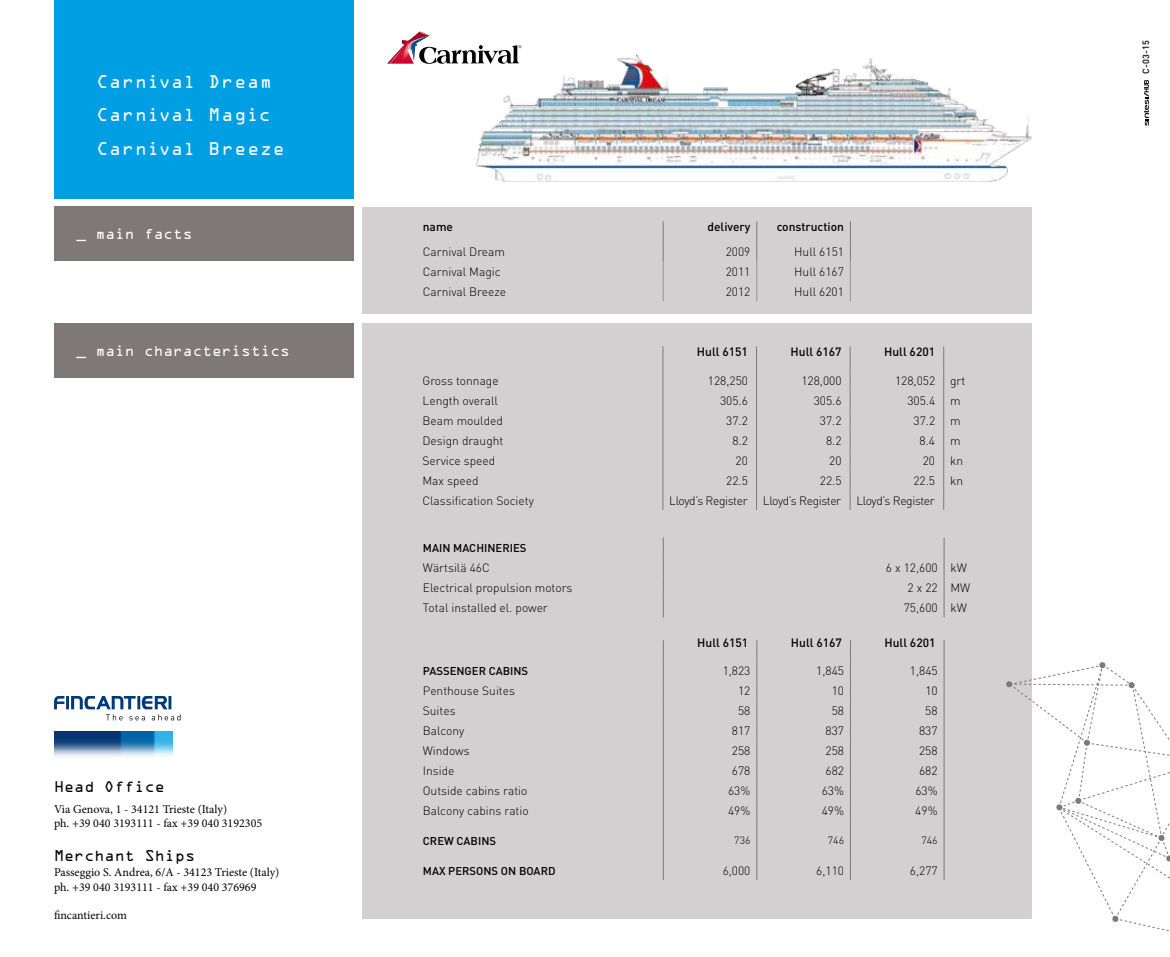
<style>
.page{position:relative;width:1170px;height:957px;background:#fff}
.page>*{position:absolute;margin:0;border:0;box-sizing:border-box;transform-origin:0 0}
.t1{font:16.5px/33.8px "OCRA Std";letter-spacing:.05em;color:#fff}
.t2{font:14.1px "OCRA Std";color:#000}
.t3{font:13.5px "OCRA Std";color:#fff}
.t4{font:300 12px "DIN";color:#000}
.t5{font:12px/14.2px "Minion Pro";color:#000}
.t6{font:500 12px "DIN";color:#000}
.t7{font:300 12px "DIN";letter-spacing:-.03em;color:#000}
.t8{font:500 11.25px "DIN";color:#000}
.t9{font:300 10.5px "DIN";color:#000}
.t10{font:500 9px "DIN";color:#000}
</style>
<div class="page">
<div style="left:362px;top:323px;width:669px;height:595px;background:#d2d0d0"></div>
<div style="left:54px;top:323px;width:300px;height:54px;background:#7e7879"></div>
<div style="left:362px;top:207px;width:669px;height:107px;background:#d2d0d0"></div>
<div style="left:54px;top:207px;width:300px;height:54px;background:#7e7879"></div>
<svg style="left:54px;top:696px;width:126px;height:24px"></svg>
<img style="left:54px;top:731px;width:118px;height:26px">
<svg style="left:1006px;top:662px;width:163px;height:270px"></svg>
<svg style="left:756px;top:221px;width:1px;height:80px"></svg>
<svg style="left:850px;top:221px;width:1px;height:80px"></svg>
<svg style="left:663px;top:221px;width:1px;height:80px"></svg>
<svg style="left:1144px;top:80px;width:4px;height:46px"></svg>
<img style="left:476px;top:54px;width:556px;height:128px">
<svg style="left:662px;top:346px;width:1px;height:164px"></svg>
<svg style="left:756px;top:346px;width:1px;height:164px"></svg>
<svg style="left:849px;top:346px;width:1px;height:164px"></svg>
<svg style="left:943px;top:346px;width:1px;height:164px"></svg>
<svg style="left:663px;top:537px;width:1px;height:80px"></svg>
<svg style="left:943px;top:537px;width:1px;height:80px"></svg>
<hr style="left:663px;top:820px;width:1px;height:40px;background:#7e7879">
<svg style="left:663px;top:860px;width:1px;height:20px"></svg>
<svg style="left:756px;top:640px;width:1px;height:180px"></svg>
<hr style="left:756px;top:820px;width:1px;height:40px;background:#7e7879">
<svg style="left:756px;top:860px;width:1px;height:20px"></svg>
<svg style="left:850px;top:640px;width:1px;height:180px"></svg>
<hr style="left:850px;top:820px;width:1px;height:40px;background:#7e7879">
<svg style="left:850px;top:860px;width:1px;height:20px"></svg>
<hr style="left:943px;top:820px;width:1px;height:40px;background:#7e7879">
<svg style="left:943px;top:860px;width:1px;height:20px"></svg>
<svg style="left:943px;top:640px;width:1px;height:180px"></svg>
<svg style="left:663px;top:640px;width:1px;height:180px"></svg>
<div style="left:54px;top:0;width:300px;height:198px;background:#009fe3"></div>
<svg style="left:387px;top:31px;width:134px;height:33px"></svg>
<h1 class="t1" style="left:97px;top:66px;width:190px">Carnival Dream<br>Carnival Magic<br>Carnival Breeze</h1>
<p class="t3" style="left:77px;top:228px;width:118px">_ main facts</p>
<p class="t3" style="left:77px;top:344px;width:215px">_ main characteristics</p>
<p class="t2" style="left:54px;top:780px;width:112px">Head Office</p>
<p class="t5" style="left:54px;top:801px;width:210px">Via Genova, 1 - 34121 Trieste (Italy)<br>ph. +39 040 3193111 - fax +39 040 3192305</p>
<p class="t2" style="left:54px;top:849px;width:143px">Merchant Ships</p>
<p class="t5" style="left:54px;top:864px;width:227px;line-height:15px">Passeggio S. Andrea, 6/A - 34123 Trieste (Italy) ph. +39 040 3193111 - fax +39 040 376969</p>
<p class="t5" style="left:54px;top:908px;width:74px">fincantieri.com</p>
<p class="t6" style="left:423px;top:218px;width:32px">name</p>
<p class="t6" style="left:707px;top:218px;width:44px">delivery</p>
<p class="t6" style="left:776px;top:218px;width:69px">construction</p>
<p class="t4" style="left:423px;top:244px;width:84px">Carnival Dream</p>
<p class="t4" style="left:725px;top:244px;width:26px">2009</p>
<p class="t4" style="left:794px;top:244px;width:51px">Hull 6151</p>
<p class="t4" style="left:423px;top:264px;width:79px">Carnival Magic</p>
<p class="t4" style="left:725px;top:264px;width:26px">2011</p>
<p class="t4" style="left:794px;top:264px;width:51px">Hull 6167</p>
<p class="t4" style="left:423px;top:284px;width:85px">Carnival Breeze</p>
<p class="t4" style="left:725px;top:284px;width:26px">2012</p>
<p class="t4" style="left:794px;top:284px;width:51px">Hull 6201</p>
<p class="t6" style="left:697px;top:344px;width:53px">Hull 6151</p>
<p class="t6" style="left:790px;top:344px;width:53px">Hull 6167</p>
<p class="t6" style="left:884px;top:344px;width:53px">Hull 6201</p>
<p class="t4" style="left:422px;top:372px;width:78px">Gross tonnage</p>
<p class="t4" style="left:707px;top:372px;width:42px">128,250</p>
<p class="t4" style="left:801px;top:372px;width:42px">128,000</p>
<p class="t4" style="left:895px;top:372px;width:72px">128,052 grt</p>
<p class="t4" style="left:422px;top:392px;width:77px">Length overall</p>
<p class="t4" style="left:720px;top:392px;width:29px">305.6</p>
<p class="t4" style="left:813px;top:392px;width:29px">305.6</p>
<p class="t4" style="left:907px;top:392px;width:55px">305.4 m</p>
<p class="t4" style="left:422px;top:412px;width:82px">Beam moulded</p>
<p class="t4" style="left:726px;top:412px;width:23px">37.2</p>
<p class="t4" style="left:819px;top:412px;width:23px">37.2</p>
<p class="t4" style="left:913px;top:412px;width:49px">37.2 m</p>
<p class="t4" style="left:422px;top:432px;width:82px">Design draught</p>
<p class="t4" style="left:732px;top:432px;width:17px">8.2</p>
<p class="t4" style="left:826px;top:432px;width:17px">8.2</p>
<p class="t4" style="left:919px;top:432px;width:42px">8.4 m</p>
<p class="t4" style="left:422px;top:452px;width:74px">Service speed</p>
<p class="t4" style="left:735px;top:452px;width:14px">20</p>
<p class="t4" style="left:829px;top:452px;width:14px">20</p>
<p class="t4" style="left:922px;top:452px;width:42px">20 kn</p>
<p class="t4" style="left:422px;top:472px;width:58px">Max speed</p>
<p class="t4" style="left:726px;top:472px;width:23px">22.5</p>
<p class="t4" style="left:819px;top:472px;width:23px">22.5</p>
<p class="t4" style="left:913px;top:472px;width:51px">22.5 kn</p>
<p class="t4" style="left:422px;top:492px;width:113px">Classification Society</p>
<p class="t7" style="left:669px;top:492px;width:80px">Lloyd’s Register</p>
<p class="t7" style="left:762px;top:492px;width:80px">Lloyd’s Register</p>
<p class="t7" style="left:856px;top:492px;width:80px">Lloyd’s Register</p>
<p class="t8" style="left:423px;top:540px;width:105px">MAIN MACHINERIES</p>
<p class="t4" style="left:423px;top:560px;width:68px">Wärtsilä 46C</p>
<p class="t4" style="left:885px;top:560px;width:82px">6 x 12,600 kW</p>
<p class="t4" style="left:423px;top:580px;width:151px">Electrical propulsion motors</p>
<p class="t4" style="left:907px;top:580px;width:64px">2 x 22 MW</p>
<p class="t4" style="left:423px;top:600px;width:126px">Total installed el. power</p>
<p class="t4" style="left:903px;top:600px;width:65px">75,600 kW</p>
<p class="t6" style="left:697px;top:634px;width:53px">Hull 6151</p>
<p class="t6" style="left:790px;top:634px;width:53px">Hull 6167</p>
<p class="t6" style="left:884px;top:634px;width:53px">Hull 6201</p>
<p class="t8" style="left:423px;top:663px;width:107px">PASSENGER CABINS</p>
<p class="t4" style="left:722px;top:662px;width:29px">1,823</p>
<p class="t4" style="left:816px;top:662px;width:29px">1,845</p>
<p class="t4" style="left:909px;top:662px;width:29px">1,845</p>
<p class="t4" style="left:423px;top:682px;width:94px">Penthouse Suites</p>
<p class="t4" style="left:738px;top:682px;width:14px">12</p>
<p class="t4" style="left:831px;top:682px;width:14px">10</p>
<p class="t4" style="left:925px;top:682px;width:14px">10</p>
<p class="t4" style="left:423px;top:702px;width:34px">Suites</p>
<p class="t4" style="left:738px;top:702px;width:14px">58</p>
<p class="t4" style="left:831px;top:702px;width:14px">58</p>
<p class="t4" style="left:925px;top:702px;width:14px">58</p>
<p class="t4" style="left:423px;top:722px;width:43px">Balcony</p>
<p class="t4" style="left:732px;top:722px;width:20px">817</p>
<p class="t4" style="left:825px;top:722px;width:20px">837</p>
<p class="t4" style="left:919px;top:722px;width:20px">837</p>
<p class="t4" style="left:423px;top:742px;width:48px">Windows</p>
<p class="t4" style="left:731px;top:742px;width:20px">258</p>
<p class="t4" style="left:825px;top:742px;width:20px">258</p>
<p class="t4" style="left:919px;top:742px;width:20px">258</p>
<p class="t4" style="left:423px;top:762px;width:33px">Inside</p>
<p class="t4" style="left:731px;top:762px;width:20px">678</p>
<p class="t4" style="left:825px;top:762px;width:20px">682</p>
<p class="t4" style="left:919px;top:762px;width:20px">682</p>
<p class="t4" style="left:423px;top:782px;width:106px">Outside cabins ratio</p>
<p class="t4" style="left:728px;top:782px;width:24px">63%</p>
<p class="t4" style="left:821px;top:782px;width:24px">63%</p>
<p class="t4" style="left:915px;top:782px;width:24px">63%</p>
<p class="t4" style="left:423px;top:802px;width:107px">Balcony cabins ratio</p>
<p class="t4" style="left:728px;top:802px;width:24px">49%</p>
<p class="t4" style="left:821px;top:802px;width:24px">49%</p>
<p class="t4" style="left:915px;top:802px;width:24px">49%</p>
<p class="t8" style="left:423px;top:833px;width:75px">CREW CABINS</p>
<p class="t9" style="left:734px;top:833px;width:18px">736</p>
<p class="t9" style="left:827px;top:833px;width:18px">746</p>
<p class="t9" style="left:921px;top:833px;width:18px">746</p>
<p class="t8" style="left:423px;top:863px;width:134px">MAX PERSONS ON BOARD</p>
<p class="t4" style="left:722px;top:862px;width:29px">6,000</p>
<p class="t4" style="left:816px;top:862px;width:29px">6,110</p>
<p class="t4" style="left:909px;top:862px;width:29px">6,277</p>
<p class="t10" style="left:1139px;top:74px;width:36px;rotate:-90deg">C-03-15</p>
</div>
